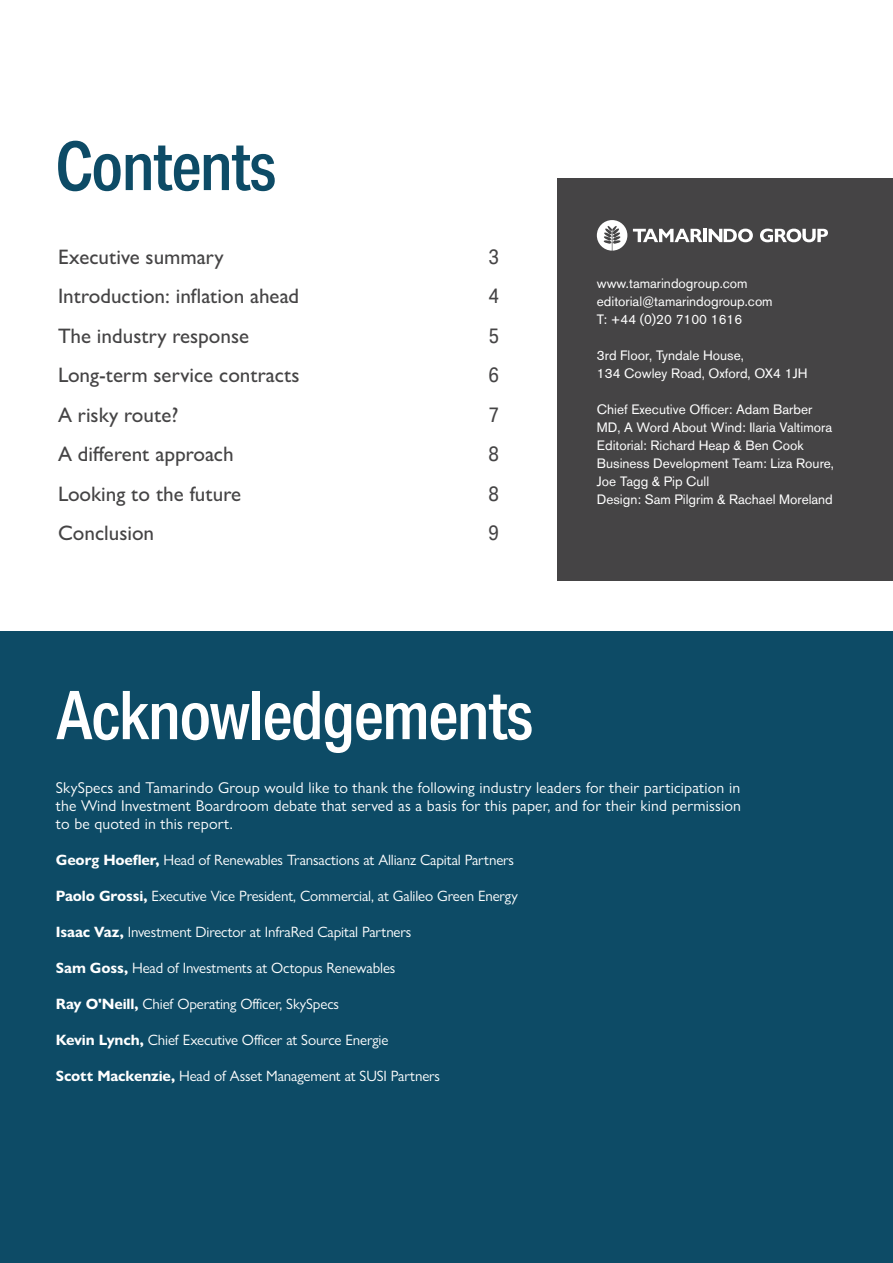
<style>
.page{position:relative;width:893px;height:1263px;background:#fff}
.page>*{position:absolute;margin:0;border:0;box-sizing:border-box;transform-origin:0 0}
.AWAW-Report-Headline{font:500 67.5px "Aktiv Grotesk Cd";letter-spacing:-.025em;color:#fff}
.AWAW-Report-Headline-2{font:500 67.5px "Aktiv Grotesk Cd";letter-spacing:-.025em;color:#0d4b66}
.t1{font:500 21px "Gill Sans Nova";color:#454445}
.t2{font:21px "Aktiv Grotesk Cd";color:#454445}
.AWAW_-_Power_List{font:15.75px/18px "Gill Sans Nova";letter-spacing:.01em;color:#fff;text-align:justify}
.AWAW-Report-Acknowle{font:15px "Gill Sans Nova";letter-spacing:-.01em;color:#fff}
.Credits{font:13.5px/18px "Akzidenz Grotesk BQ";color:#fff}
.s1{font-weight:700}
</style>
<div class="page">
<div style="left:0;top:631px;width:893px;height:632px;background:#0d4b66"></div>
<div style="left:557px;top:178px;width:336px;height:402px;background:#454445"></div>
<svg style="left:597px;top:220px;width:30px;height:31px"></svg>
<svg style="left:633px;top:229px;width:70px;height:13px"></svg>
<hr style="left:703px;top:229px;width:4px;height:13px;background:#fff">
<svg style="left:709px;top:229px;width:44px;height:13px"></svg>
<svg style="left:760px;top:229px;width:68px;height:13px"></svg>
<p class="AWAW-Report-Headline-2" style="left:55px;top:125px;width:222px">Contents</p>
<p class="t1" style="left:58px;top:244px;width:167px">Executive summary</p>
<p class="t2" style="left:489px;top:244px;width:12px">3</p>
<p class="t1" style="left:58px;top:283px;width:243px">Introduction: inflation ahead</p>
<p class="t2" style="left:489px;top:283px;width:12px">4</p>
<p class="t1" style="left:58px;top:323px;width:193px">The industry response</p>
<p class="t2" style="left:489px;top:323px;width:12px">5</p>
<p class="t1" style="left:58px;top:362px;width:243px">Long-term service contracts</p>
<p class="t2" style="left:489px;top:362px;width:12px">6</p>
<p class="t1" style="left:58px;top:402px;width:122px">A risky route?</p>
<p class="t2" style="left:489px;top:402px;width:12px">7</p>
<p class="t1" style="left:58px;top:441px;width:177px">A different approach</p>
<p class="t2" style="left:489px;top:441px;width:12px">8</p>
<p class="t1" style="left:58px;top:481px;width:185px">Looking to the future</p>
<p class="t2" style="left:489px;top:481px;width:12px">8</p>
<p class="t1" style="left:58px;top:520px;width:98px">Conclusion</p>
<p class="t2" style="left:489px;top:520px;width:12px">9</p>
<p class="Credits" style="left:597px;top:274px;width:177px">www.tamarindogroup.com editorial@tamarindogroup.com<br>T: +44 (0)20 7100 1616</p>
<p class="Credits" style="left:597px;top:346px;width:212px">3rd Floor, Tyndale House,<br>134 Cowley Road, Oxford, OX4 1JH</p>
<p class="Credits" style="left:597px;top:400px;width:217px">Chief Executive Officer: Adam Barber</p>
<p class="Credits" style="left:597px;top:418px;width:237px">MD, A Word About Wind: Ilaria Valtimora</p>
<p class="Credits" style="left:597px;top:436px;width:208px">Editorial: Richard Heap &amp; Ben Cook</p>
<p class="Credits" style="left:597px;top:454px;width:239px">Business Development Team: Liza Roure,<br>Joe Tagg &amp; Pip Cull</p>
<p class="Credits" style="left:597px;top:490px;width:237px">Design: Sam Pilgrim &amp; Rachael Moreland</p>
<p class="AWAW-Report-Headline" style="left:56px;top:674px;width:478px">Acknowledgements</p>
<p class="AWAW_-_Power_List" style="left:56px;top:779px;width:686px">SkySpecs and Tamarindo Group would like to thank the following industry leaders for their participation in the Wind Investment Boardroom debate that served as a basis for this paper, and for their kind permission to be quoted in this report.</p>
<p class="AWAW-Report-Acknowle" style="left:56px;top:851px;width:460px"><span class="s1">Georg Hoefler,</span> Head of Renewables Transactions at Allianz Capital Partners</p>
<p class="AWAW-Report-Acknowle" style="left:56px;top:887px;width:464px"><span class="s1">Paolo Grossi,</span> Executive Vice President, Commercial, at Galileo Green Energy</p>
<p class="AWAW-Report-Acknowle" style="left:56px;top:923px;width:357px"><span class="s1">Isaac Vaz,</span> Investment Director at InfraRed Capital Partners</p>
<p class="AWAW-Report-Acknowle" style="left:56px;top:959px;width:341px"><span class="s1">Sam Goss,</span> Head of Investments at Octopus Renewables</p>
<p class="AWAW-Report-Acknowle" style="left:56px;top:995px;width:285px"><span class="s1">Ray O'Neill,</span> Chief Operating Officer, SkySpecs</p>
<p class="AWAW-Report-Acknowle" style="left:56px;top:1031px;width:334px"><span class="s1">Kevin Lynch,</span> Chief Executive Officer at Source Energie</p>
<p class="AWAW-Report-Acknowle" style="left:56px;top:1067px;width:386px"><span class="s1">Scott Mackenzie,</span> Head of Asset Management at SUSI Partners</p>
</div>
